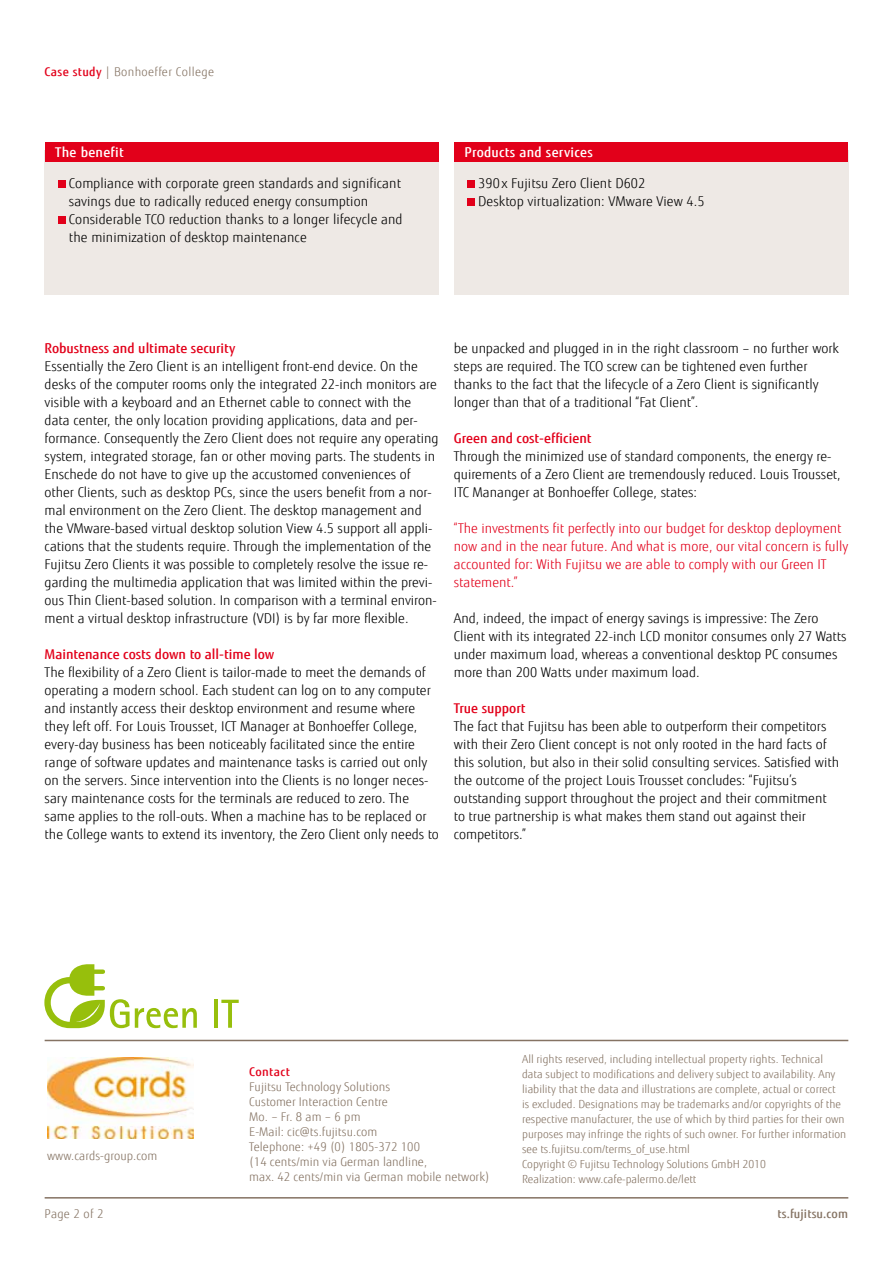
<style>
.page{position:relative;width:893px;height:1263px;background:#fff}
.page>*{position:absolute;margin:0;border:0;box-sizing:border-box;transform-origin:0 0}
.t1{font:300 13.5px/18px "Fujitsu Sans";color:#000}
.t2{font:300 13.5px/18px "Fujitsu Sans";color:#e2001a}
.t3{font:500 13.5px "Fujitsu Sans";color:#e2001a}
.t4{font:500 13.5px "Fujitsu Sans";letter-spacing:.02em;color:#fff}
.t5{font:300 12px/15px "Fujitsu Sans";letter-spacing:.005em;color:#857363}
.t6{font:300 12px "Fujitsu Sans";letter-spacing:.03em;color:#857363}
.t7{font:500 12px "Fujitsu Sans";letter-spacing:.01em;color:#857363}
.t8{font:500 12px "Fujitsu Sans";letter-spacing:.03em;color:#e2001a}
.t9{font:300 11.1px/15px "Fujitsu Sans";letter-spacing:.005em;color:#857363}
.s1{font-weight:500;color:#e2001a}
</style>
<div class="page">
<div style="left:45px;top:150px;width:394px;height:145px;background:#eee9e5"></div>
<div style="left:454px;top:150px;width:394px;height:145px;background:#eee9e5"></div>
<hr style="left:45px;top:1197px;width:803px;height:1px;background:#857363">
<div style="left:58px;top:181px;width:7px;height:7px;background:#e2001a"></div>
<div style="left:58px;top:217px;width:7px;height:7px;background:#e2001a"></div>
<div style="left:467px;top:181px;width:8px;height:7px;background:#e2001a"></div>
<div style="left:467px;top:199px;width:8px;height:7px;background:#e2001a"></div>
<div style="left:45px;top:142px;width:393px;height:20px;background:#e2001a"></div>
<div style="left:454px;top:142px;width:394px;height:20px;background:#e2001a"></div>
<hr style="left:45px;top:1040px;width:803px;height:1px;background:#857363">
<img style="left:48px;top:1057px;width:145px;height:82px">
<hr style="left:214px;top:1000px;width:4px;height:28px;background:#97bf0c">
<svg style="left:221px;top:1000px;width:18px;height:28px"></svg>
<svg style="left:44px;top:964px;width:153px;height:64px"></svg>
<div style="left:44px;top:963px;width:24px;height:10px;background:#fff"></div>
<p class="t6" style="left:45px;top:65px;width:171px"><span class="s1">Case study</span> | Bonhoeffer College</p>
<p class="t4" style="left:55px;top:144px;width:70px">The benefit</p>
<p class="t4" style="left:465px;top:144px;width:130px">Products and services</p>
<p class="t1" style="left:69px;top:174px;width:335px">Compliance with corporate green standards and significant savings due to radically reduced energy consumption Considerable TCO reduction thanks to a longer lifecycle and the minimization of desktop maintenance</p>
<p class="t1" style="left:478px;top:174px;width:228px">390x Fujitsu Zero Client D602<br>Desktop virtualization: VMware View 4.5</p>
<p class="t3" style="left:45px;top:340px;width:192px">Robustness and ultimate security</p>
<p class="t1" style="left:45px;top:358px;width:395px">Essentially the Zero Client is an intelligent front-end device. On the desks of the computer rooms only the integrated 22-inch monitors are visible with a keyboard and an Ethernet cable to connect with the data center, the only location providing applications, data and per&shy;formance. Consequently the Zero Client does not require any operating system, integrated storage, fan or other moving parts. The students in Enschede do not have to give up the accustomed conveniences of other Clients, such as desktop PCs, since the users benefit from a nor&shy;mal environment on the Zero Client. The desktop management and the VMware-based virtual desktop solution View 4.5 support all appli&shy;cations that the students require. Through the implementation of the Fujitsu Zero Clients it was possible to completely resolve the issue re&shy;garding the multimedia application that was limited within the previ&shy;ous Thin Client-based solution. In comparison with a terminal environ&shy;ment a virtual desktop infrastructure (VDI) is by far more flexible.</p>
<p class="t3" style="left:45px;top:646px;width:231px">Maintenance costs down to all-time low</p>
<p class="t1" style="left:45px;top:664px;width:396px">The flexibility of a Zero Client is tailor-made to meet the demands of operating a modern school. Each student can log on to any computer and instantly access their desktop environment and resume where they left off. For Louis Trousset, ICT Manager at Bonhoeffer College, every-day business has been noticeably facilitated since the entire range of software updates and maintenance tasks is carried out only on the servers. Since intervention into the Clients is no longer neces&shy;sary maintenance costs for the terminals are reduced to zero. The same applies to the roll-outs. When a machine has to be replaced or the College wants to extend its inventory, the Zero Client only needs to</p>
<p class="t1" style="left:454px;top:339px;width:386px">be unpacked and plugged in in the right classroom – no further work steps are required. The TCO screw can be tightened even further thanks to the fact that the lifecycle of a Zero Client is significantly longer than that of a traditional “Fat Client”.</p>
<p class="t3" style="left:454px;top:430px;width:139px">Green and cost-efficient</p>
<p class="t1" style="left:454px;top:447px;width:388px">Through the minimized use of standard components, the energy re&shy;quirements of a Zero Client are tremendously reduced. Louis Trousset,<br>ITC Mananger at Bonhoeffer College, states:</p>
<p class="t2" style="left:454px;top:519px;width:396px">“The investments fit perfectly into our budget for desktop deployment now and in the near future. And what is more, our vital concern is fully accounted for: With Fujitsu we are able to comply with our Green IT statement.”</p>
<p class="t1" style="left:454px;top:609px;width:394px">And, indeed, the impact of energy savings is impressive: The Zero Client with its integrated 22-inch LCD monitor consumes only 27 Watts under maximum load, whereas a conventional desktop PC consumes more than 200 Watts under maximum load.</p>
<p class="t3" style="left:454px;top:700px;width:73px">True support</p>
<p class="t1" style="left:454px;top:717px;width:387px">The fact that Fujitsu has been able to outperform their competitors with their Zero Client concept is not only rooted in the hard facts of this solution, but also in their solid consulting services. Satisfied with the outcome of the project Louis Trousset concludes: “Fujitsu’s outstanding support throughout the project and their commitment to true partnership is what makes them stand out against their competitors.”</p>
<p class="t5" style="left:47px;top:1148px;width:112px">www.cards-group.com</p>
<p class="t8" style="left:249px;top:1065px;width:42px">Contact</p>
<p class="t5" style="left:249px;top:1080px;width:242px">Fujitsu Technology Solutions<br>Customer Interaction Centre<br>Mo. – Fr. 8 am – 6 pm<br>E-Mail: cic@ts.fujitsu.com<br>Telephone: +49 (0) 1805-372 100<br>(14 cents/min via German landline,<br>max. 42 cents/min via German mobile network)</p>
<p class="t9" style="left:522px;top:1052px;width:326px">All rights reserved, including intellectual property rights. Technical data subject to modifications and delivery subject to availability. Any liability that the data and illustrations are complete, actual or correct<br>is excluded. Designations may be trademarks and/or copyrights of the respective manufacturer, the use of which by third parties for their own purposes may infringe the rights of such owner. For further information see ts.fujitsu.com/terms_of_use.html<br>Copyright © Fujitsu Technology Solutions GmbH 2010<br>Realization: www.cafe-palermo.de/lett</p>
<p class="t5" style="left:45px;top:1207px;width:60px">Page 2 of 2</p>
<p class="t7" style="left:777px;top:1207px;width:72px">ts.fujitsu.com</p>
</div>
